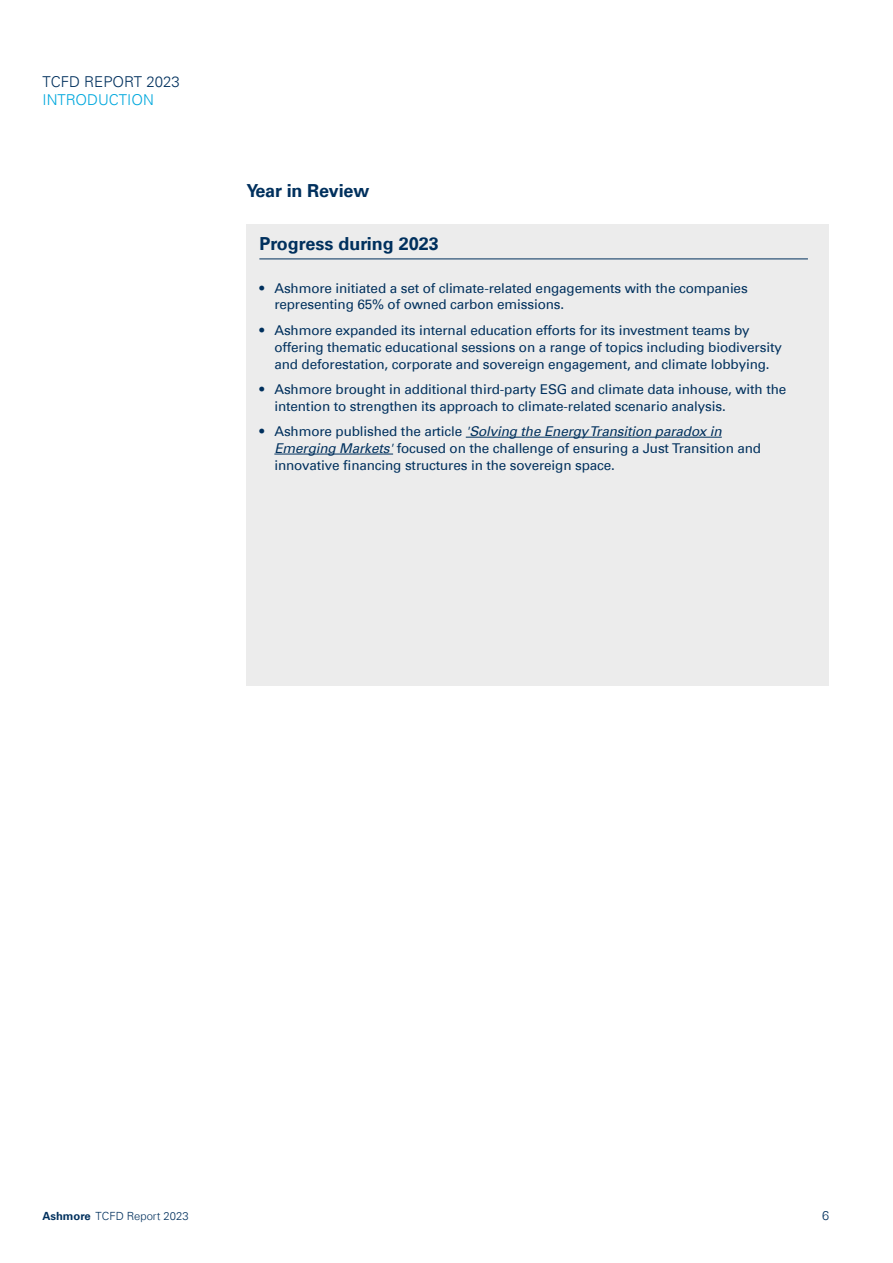
<style>
.page{position:relative;width:893px;height:1263px;background:#fff}
.page>*{position:absolute;margin:0;border:0;box-sizing:border-box;transform-origin:0 0}
.t1{font:700 18px "Univers Com 65";letter-spacing:-.005em;color:#00305d}
.t2{font:300 15px "Univers Com 45";color:#00305d}
.t3{font:300 15px "Univers Com 45";color:#00a8dd}
.t4{font:13.5px/16.8px "Univers Com 55 Roman";letter-spacing:-.01em;color:#00305d}
.t5{font:italic 13.5px "Univers Com 55";letter-spacing:-.01em;color:#00305d}
.t6{font:300 12.75px "Univers Com 45";color:#00305d}
.t7{font:300 11.25px "Univers Com 45";color:#00305d}
.s1{font-family:"Univers Com 55 Roman";font-style:normal}
.s2{font-family:"Univers Com 55";font-style:italic}
.s3{font-family:"Univers Com 65";font-weight:700}
</style>
<div class="page">
<div style="left:247px;top:224px;width:582px;height:462px;background:#ececec"></div>
<hr style="left:259px;top:259px;width:549px;height:1px;background:#00305d">
<hr style="left:466px;top:437px;width:256px;height:1px;background:#00305d">
<hr style="left:274px;top:454px;width:119px;height:1px;background:#00305d">
<p class="t2" style="left:43px;top:73px;width:139px">TCFD REPORT 2023</p>
<p class="t3" style="left:43px;top:91px;width:113px">INTRODUCTION</p>
<h1 class="t1" style="left:247px;top:180px;width:124px">Year in Review</h1>
<h1 class="t1" style="left:259px;top:233px;width:181px">Progress during 2023</h1>
<p class="t4" style="left:274px;top:279px;width:475px;text-indent:-15px">• Ashmore initiated a set of climate-related engagements with the companies representing 65% of owned carbon emissions.</p>
<p class="t4" style="left:274px;top:322px;width:509px;text-indent:-15px">• Ashmore expanded its internal education efforts for its investment teams by offering thematic educational sessions on a range of topics including biodiversity and deforestation, corporate and sovereign engagement, and climate lobbying.</p>
<p class="t4" style="left:274px;top:381px;width:513px;text-indent:-15px">• Ashmore brought in additional third-party ESG and climate data inhouse, with the intention to strengthen its approach to climate-related scenario analysis.</p>
<p class="t5" style="left:259px;top:423px;width:464px"><span class="s1">• Ashmore published the article</span> 'Solving the Energy Transition paradox in</p>
<p class="t4" style="left:274px;top:440px;width:488px"><span class="s2">Emerging Markets'</span> focused on the challenge of ensuring a Just Transition and innovative financing structures in the sovereign space.</p>
<p class="t7" style="left:43px;top:1209px;width:148px"><span class="s3">Ashmore</span> TCFD Report 2023</p>
<p class="t6" style="left:822px;top:1208px;width:9px">6</p>
</div>
